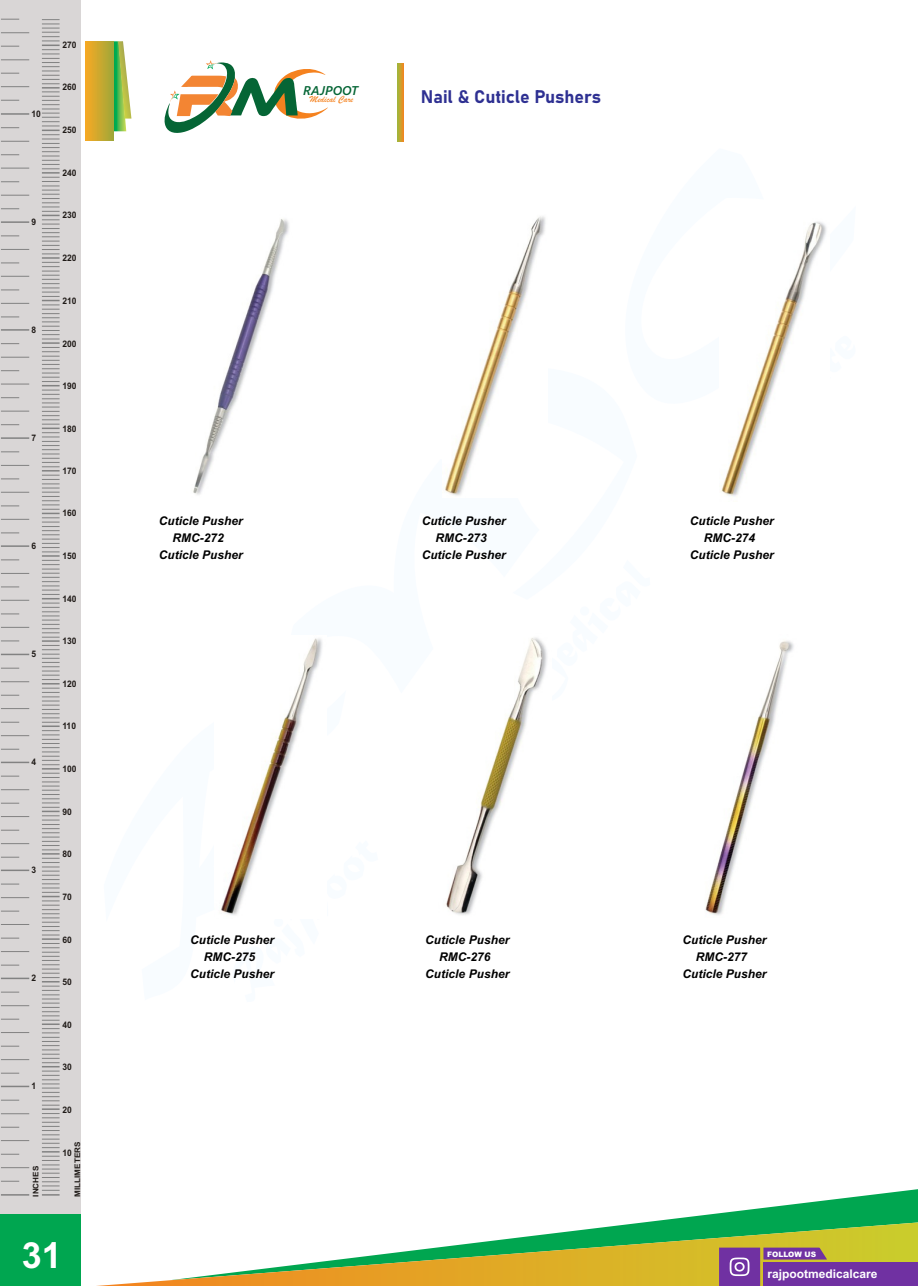
<style>
.page{position:relative;width:918px;height:1286px;background:#fff}
.page>*{position:absolute;margin:0;border:0;box-sizing:border-box;transform-origin:0 0}
.t1{font:700 36px "Arial";color:#fff}
.t2{font:18px "Bahnschrift";color:#2e3092}
.t3{font:italic 600 12.75px "Segoe UI";color:#056535}
.t4{font:italic 700 12px/16.8px "Arial";color:#000;text-align:center}
.t5{font:700 12px "Arial";color:#fff}
.t6{font:9.45px "Brush Script";color:#f5821f}
.t7{font:700 9px "Arial";color:#1f1a17;scale:.94 1}
.t8{font:700 7.65px "Arial";color:#1f1a17;scale:1.06 1}
.t9{font:900 7.5px "Arial";color:#fff}
</style>
<div class="page">
<img style="left:193px;top:219px;width:96px;height:276px">
<img style="left:444px;top:216px;width:102px;height:280px">
<img style="left:721px;top:222px;width:105px;height:274px">
<img style="left:221px;top:638px;width:101px;height:277px">
<img style="left:446px;top:637px;width:101px;height:278px">
<img style="left:705px;top:641px;width:89px;height:274px">
<div style="left:0;top:0;width:80px;height:1215px;background:#d9d6d6"></div>
<svg style="left:1px;top:1194px;width:28px;height:1px"></svg>
<svg style="left:1px;top:1180px;width:18px;height:1px"></svg>
<svg style="left:1px;top:1167px;width:28px;height:1px"></svg>
<svg style="left:1px;top:1153px;width:18px;height:1px"></svg>
<svg style="left:1px;top:1140px;width:28px;height:1px"></svg>
<svg style="left:1px;top:1126px;width:18px;height:1px"></svg>
<svg style="left:1px;top:1113px;width:28px;height:1px"></svg>
<svg style="left:1px;top:1099px;width:18px;height:1px"></svg>
<hr style="left:1px;top:1085px;width:28px;height:2px;background:#828282">
<svg style="left:1px;top:1072px;width:18px;height:1px"></svg>
<svg style="left:1px;top:1059px;width:28px;height:1px"></svg>
<svg style="left:1px;top:1045px;width:18px;height:1px"></svg>
<svg style="left:1px;top:1032px;width:28px;height:1px"></svg>
<svg style="left:1px;top:1018px;width:18px;height:1px"></svg>
<svg style="left:1px;top:1005px;width:28px;height:1px"></svg>
<svg style="left:1px;top:991px;width:18px;height:1px"></svg>
<hr style="left:1px;top:977px;width:28px;height:2px;background:#828282">
<svg style="left:1px;top:964px;width:18px;height:1px"></svg>
<svg style="left:1px;top:951px;width:28px;height:1px"></svg>
<svg style="left:1px;top:937px;width:18px;height:1px"></svg>
<svg style="left:1px;top:924px;width:28px;height:1px"></svg>
<svg style="left:1px;top:910px;width:18px;height:1px"></svg>
<svg style="left:1px;top:897px;width:28px;height:1px"></svg>
<svg style="left:1px;top:883px;width:18px;height:1px"></svg>
<hr style="left:1px;top:869px;width:28px;height:2px;background:#828282">
<svg style="left:1px;top:856px;width:18px;height:1px"></svg>
<svg style="left:1px;top:843px;width:28px;height:1px"></svg>
<svg style="left:1px;top:829px;width:18px;height:1px"></svg>
<svg style="left:1px;top:816px;width:28px;height:1px"></svg>
<svg style="left:1px;top:802px;width:18px;height:1px"></svg>
<svg style="left:1px;top:789px;width:28px;height:1px"></svg>
<svg style="left:1px;top:775px;width:18px;height:1px"></svg>
<hr style="left:1px;top:761px;width:28px;height:2px;background:#828282">
<svg style="left:1px;top:749px;width:18px;height:1px"></svg>
<svg style="left:1px;top:735px;width:28px;height:1px"></svg>
<svg style="left:1px;top:722px;width:18px;height:1px"></svg>
<svg style="left:1px;top:708px;width:28px;height:1px"></svg>
<svg style="left:1px;top:695px;width:18px;height:1px"></svg>
<svg style="left:1px;top:681px;width:28px;height:1px"></svg>
<svg style="left:1px;top:667px;width:18px;height:1px"></svg>
<hr style="left:1px;top:653px;width:28px;height:2px;background:#828282">
<svg style="left:1px;top:640px;width:18px;height:1px"></svg>
<svg style="left:1px;top:627px;width:28px;height:1px"></svg>
<svg style="left:1px;top:613px;width:18px;height:1px"></svg>
<svg style="left:1px;top:600px;width:28px;height:1px"></svg>
<svg style="left:1px;top:586px;width:18px;height:1px"></svg>
<svg style="left:1px;top:573px;width:28px;height:1px"></svg>
<svg style="left:1px;top:559px;width:18px;height:1px"></svg>
<hr style="left:1px;top:545px;width:28px;height:2px;background:#828282">
<svg style="left:1px;top:532px;width:18px;height:1px"></svg>
<svg style="left:1px;top:519px;width:28px;height:1px"></svg>
<svg style="left:1px;top:505px;width:18px;height:1px"></svg>
<svg style="left:1px;top:492px;width:28px;height:1px"></svg>
<svg style="left:1px;top:478px;width:18px;height:1px"></svg>
<svg style="left:1px;top:465px;width:28px;height:1px"></svg>
<svg style="left:1px;top:451px;width:18px;height:1px"></svg>
<hr style="left:1px;top:437px;width:28px;height:2px;background:#828282">
<svg style="left:1px;top:424px;width:18px;height:1px"></svg>
<svg style="left:1px;top:411px;width:28px;height:1px"></svg>
<svg style="left:1px;top:397px;width:18px;height:1px"></svg>
<svg style="left:1px;top:384px;width:28px;height:1px"></svg>
<svg style="left:1px;top:370px;width:18px;height:1px"></svg>
<svg style="left:1px;top:357px;width:28px;height:1px"></svg>
<svg style="left:1px;top:343px;width:18px;height:1px"></svg>
<hr style="left:1px;top:329px;width:28px;height:2px;background:#828282">
<svg style="left:1px;top:316px;width:18px;height:1px"></svg>
<svg style="left:1px;top:303px;width:28px;height:1px"></svg>
<svg style="left:1px;top:289px;width:18px;height:1px"></svg>
<svg style="left:1px;top:276px;width:28px;height:1px"></svg>
<svg style="left:1px;top:262px;width:18px;height:1px"></svg>
<svg style="left:1px;top:249px;width:28px;height:1px"></svg>
<svg style="left:1px;top:235px;width:18px;height:1px"></svg>
<hr style="left:1px;top:221px;width:28px;height:2px;background:#828282">
<svg style="left:1px;top:208px;width:18px;height:1px"></svg>
<svg style="left:1px;top:195px;width:28px;height:1px"></svg>
<svg style="left:1px;top:181px;width:18px;height:1px"></svg>
<svg style="left:1px;top:168px;width:28px;height:1px"></svg>
<svg style="left:1px;top:154px;width:18px;height:1px"></svg>
<svg style="left:1px;top:141px;width:28px;height:1px"></svg>
<svg style="left:1px;top:127px;width:18px;height:1px"></svg>
<hr style="left:1px;top:113px;width:28px;height:2px;background:#828282">
<svg style="left:1px;top:19px;width:18px;height:1px"></svg>
<svg style="left:1px;top:32px;width:28px;height:1px"></svg>
<svg style="left:1px;top:46px;width:18px;height:1px"></svg>
<svg style="left:1px;top:59px;width:28px;height:1px"></svg>
<svg style="left:1px;top:73px;width:18px;height:1px"></svg>
<svg style="left:1px;top:86px;width:28px;height:1px"></svg>
<svg style="left:1px;top:100px;width:18px;height:1px"></svg>
<svg style="left:42px;top:19px;width:18px;height:1176px"></svg>
<div style="left:0;top:1214px;width:81px;height:71px;background:#00a650"></div>
<svg style="left:647px;top:1189px;width:271px;height:33px"></svg>
<svg style="left:96px;top:1222px;width:822px;height:64px"></svg>
<svg style="left:114px;top:41px;width:17px;height:90px"></svg>
<div style="left:86px;top:41px;width:28px;height:100px;background:linear-gradient(to right,#f6a925,#a1a738)"></div>
<svg style="left:164px;top:60px;width:164px;height:73px"></svg>
<svg style="left:398px;top:64px;width:5px;height:77px"></svg>
<div style="left:763px;top:1262px;width:155px;height:24px;background:#7031a2"></div>
<svg style="left:719px;top:1247px;width:108px;height:39px"></svg>
<p class="t7" style="left:62px;top:41px;width:17px">270</p>
<p class="t7" style="left:32px;top:111px;width:12px">10</p>
<p class="t7" style="left:32px;top:219px;width:7px">9</p>
<p class="t7" style="left:32px;top:326px;width:7px">8</p>
<p class="t7" style="left:32px;top:434px;width:7px">7</p>
<p class="t7" style="left:32px;top:542px;width:7px">6</p>
<p class="t7" style="left:32px;top:650px;width:7px">5</p>
<p class="t7" style="left:32px;top:758px;width:7px">4</p>
<p class="t7" style="left:32px;top:866px;width:7px">3</p>
<p class="t7" style="left:32px;top:974px;width:7px">2</p>
<p class="t7" style="left:32px;top:1082px;width:7px">1</p>
<p class="t8" style="left:33px;top:1196px;width:30px;rotate:-90deg">INCHES</p>
<p class="t7" style="left:62px;top:84px;width:17px">260</p>
<p class="t7" style="left:62px;top:126px;width:17px">250</p>
<p class="t7" style="left:62px;top:169px;width:17px">240</p>
<p class="t7" style="left:62px;top:212px;width:17px">230</p>
<p class="t7" style="left:62px;top:255px;width:17px">220</p>
<p class="t7" style="left:62px;top:297px;width:17px">210</p>
<p class="t7" style="left:62px;top:340px;width:17px">200</p>
<p class="t7" style="left:62px;top:382px;width:17px">190</p>
<p class="t7" style="left:62px;top:425px;width:17px">180</p>
<p class="t7" style="left:62px;top:468px;width:17px">170</p>
<p class="t7" style="left:62px;top:510px;width:17px">160</p>
<p class="t7" style="left:62px;top:552px;width:17px">150</p>
<p class="t7" style="left:62px;top:595px;width:17px">140</p>
<p class="t7" style="left:62px;top:637px;width:17px">130</p>
<p class="t7" style="left:62px;top:681px;width:17px">120</p>
<p class="t7" style="left:62px;top:722px;width:16px">110</p>
<p class="t7" style="left:62px;top:765px;width:17px">100</p>
<p class="t7" style="left:62px;top:808px;width:12px">90</p>
<p class="t7" style="left:62px;top:850px;width:12px">80</p>
<p class="t7" style="left:62px;top:893px;width:12px">70</p>
<p class="t7" style="left:62px;top:936px;width:12px">60</p>
<p class="t7" style="left:62px;top:978px;width:12px">50</p>
<p class="t7" style="left:62px;top:1021px;width:12px">40</p>
<p class="t7" style="left:62px;top:1063px;width:12px">30</p>
<p class="t7" style="left:62px;top:1106px;width:12px">20</p>
<p class="t7" style="left:62px;top:1149px;width:12px">10</p>
<p class="t8" style="left:75px;top:1196px;width:53px;rotate:-90deg">MILLIMETERS</p>
<h1 class="t1" style="left:22px;top:1241px;width:42px">31</h1>
<p class="t3" style="left:303px;top:85px;width:57px">RAJPOOT</p>
<p class="t6" style="left:310px;top:96px;width:45px">Medical Care</p>
<h2 class="t2" style="left:421px;top:89px;width:182px">Nail &amp; Cuticle Pushers</h2>
<p class="t4" style="left:159px;top:514px;width:86px">Cuticle Pusher</p>
<p class="t4" style="left:159px;top:547px;width:86px">Cuticle Pusher</p>
<p class="t4" style="left:172px;top:530px;width:53px">RMC-272</p>
<p class="t4" style="left:422px;top:514px;width:86px">Cuticle Pusher</p>
<p class="t4" style="left:422px;top:547px;width:86px">Cuticle Pusher</p>
<p class="t4" style="left:435px;top:530px;width:53px">RMC-273</p>
<p class="t4" style="left:690px;top:514px;width:86px">Cuticle Pusher</p>
<p class="t4" style="left:690px;top:547px;width:86px">Cuticle Pusher</p>
<p class="t4" style="left:704px;top:530px;width:53px">RMC-274</p>
<p class="t4" style="left:190px;top:933px;width:86px">Cuticle Pusher</p>
<p class="t4" style="left:190px;top:966px;width:86px">Cuticle Pusher</p>
<p class="t4" style="left:425px;top:933px;width:86px">Cuticle Pusher</p>
<p class="t4" style="left:425px;top:966px;width:86px">Cuticle Pusher</p>
<p class="t4" style="left:682px;top:966px;width:86px">Cuticle Pusher</p>
<p class="t4" style="left:682px;top:933px;width:86px">Cuticle Pusher<br>RMC-277</p>
<p class="t4" style="left:204px;top:949px;width:53px">RMC-275</p>
<p class="t4" style="left:439px;top:949px;width:53px">RMC-276</p>
<p class="t9" style="left:767px;top:1251px;width:50px">FOLLOW US</p>
<p class="t5" style="left:767px;top:1269px;width:111px">rajpootmedicalcare</p>
</div>
